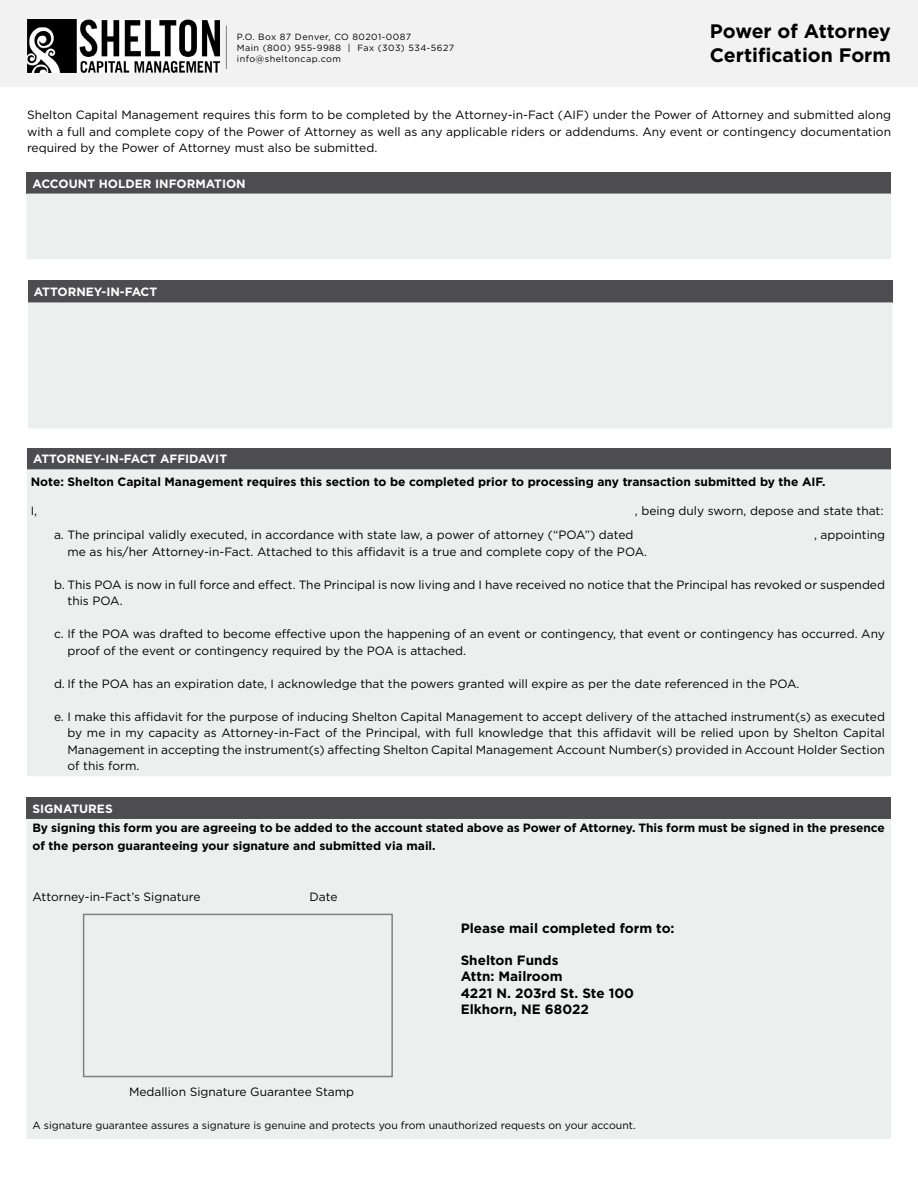
<style>
.page{position:relative;width:918px;height:1188px;background:#fff}
.page>*{position:absolute;margin:0;border:0;box-sizing:border-box;transform-origin:0 0}
.t1{font:700 19.5px/23.4px "Gotham";color:#000}
.t2{font:700 13.5px/16.2px "Gotham";color:#000}
.t3{font:12px/16.5px "Gotham";color:#000}
.t4{font:700 12px/18px "Gotham";color:#000}
.t5{font:700 12px "Gotham";color:#fff}
.t6{font:10.5px "Gotham";color:#000}
.t7{font:9px/10.8px "Gotham";letter-spacing:.05em;color:#000}
</style>
<div class="page">
<div style="left:0;top:0;width:918px;height:87px;background:#f2f2f2"></div>
<img style="left:27px;top:19px;width:192px;height:53px">
<hr style="left:226px;top:26px;width:1px;height:43px;background:#808080">
<div style="left:27px;top:448px;width:864px;height:21px;background:#4d4d4f"></div>
<div style="left:27px;top:469px;width:864px;height:307px;background:#edeeee"></div>
<div style="left:26px;top:172px;width:865px;height:22px;background:#4d4d4f"></div>
<div style="left:26px;top:194px;width:865px;height:65px;background:#edeeee"></div>
<div style="left:26px;top:797px;width:865px;height:22px;background:#4d4d4f"></div>
<div style="left:26px;top:819px;width:865px;height:320px;background:#edeeee"></div>
<div style="left:83px;top:914px;width:310px;height:163px;border:2px solid #808080"></div>
<div style="left:28px;top:280px;width:864px;height:22px;background:#4d4d4f"></div>
<div style="left:28px;top:302px;width:864px;height:126px;background:#edeeee"></div>
<p class="t7" style="left:237px;top:31px;width:219px">P.O. Box 87 Denver, CO 80201-0087<br>Main (800) 955-9988 | Fax (303) 534-5627 info@sheltoncap.com</p>
<h1 class="t1" style="left:710px;top:20px;width:183px">Power of Attorney<br>Certification Form</h1>
<p class="t3" style="left:27px;top:107px;width:866px;text-align:justify">Shelton Capital Management requires this form to be completed by the Attorney-in-Fact (AIF) under the Power of Attorney and submitted along with a full and complete copy of the Power of Attorney as well as any applicable riders or addendums. Any event or contingency documentation required by the Power of Attorney must also be submitted.</p>
<p class="t5" style="left:32px;top:175px;width:215px">ACCOUNT HOLDER INFORMATION</p>
<p class="t5" style="left:34px;top:284px;width:125px">ATTORNEY-IN-FACT</p>
<p class="t5" style="left:33px;top:451px;width:196px">ATTORNEY-IN-FACT AFFIDAVIT</p>
<p class="t4" style="left:31px;top:473px;width:796px">Note: Shelton Capital Management requires this section to be completed prior to processing any transaction submitted by the AIF.</p>
<p class="t3" style="left:31px;top:502px;width:8px">I,</p>
<p class="t3" style="left:635px;top:502px;width:250px">, being duly sworn, depose and state that:</p>
<p class="t3" style="left:54px;top:526px;width:581px">a. The principal validly executed, in accordance with state law, a power of attorney (“POA”) dated</p>
<p class="t3" style="left:814px;top:526px;width:73px">, appointing</p>
<p class="t3" style="left:68px;top:543px;width:581px">me as his/her Attorney-in-Fact. Attached to this affidavit is a true and complete copy of the POA.</p>
<p class="t3" style="left:68px;top:576px;width:819px;text-indent:-14px">b. This POA is now in full force and effect. The Principal is now living and I have received no notice that the Principal has revoked or suspended this POA.</p>
<p class="t3" style="left:68px;top:625px;width:819px;text-indent:-14px">c. If the POA was drafted to become effective upon the happening of an event or contingency, that event or contingency has occurred. Any proof of the event or contingency required by the POA is attached.</p>
<p class="t3" style="left:54px;top:675px;width:747px">d. If the POA has an expiration date, I acknowledge that the powers granted will expire as per the date referenced in the POA.</p>
<p class="t3" style="left:68px;top:708px;width:819px;text-align:justify;text-indent:-14px">e. I make this affidavit for the purpose of inducing Shelton Capital Management to accept delivery of the attached instrument(s) as executed by me in my capacity as Attorney-in-Fact of the Principal, with full knowledge that this affidavit will be relied upon by Shelton Capital Management in accepting the instrument(s) affecting Shelton Capital Management Account Number(s) provided in Account Holder Section of this form.</p>
<p class="t5" style="left:32px;top:801px;width:82px">SIGNATURES</p>
<p class="t4" style="left:32px;top:819px;width:854px">By signing this form you are agreeing to be added to the account stated above as Power of Attorney. This form must be signed in the presence of the person guaranteeing your signature and submitted via mail.</p>
<p class="t3" style="left:32px;top:888px;width:170px">Attorney-in-Fact’s Signature</p>
<p class="t3" style="left:309px;top:888px;width:30px">Date</p>
<p class="t2" style="left:461px;top:920px;width:215px">Please mail completed form to:</p>
<p class="t2" style="left:461px;top:952px;width:175px">Shelton Funds<br>Attn: Mailroom<br>4221 N. 203rd St. Ste 100<br>Elkhorn, NE 68022</p>
<p class="t3" style="left:129px;top:1084px;width:227px">Medallion Signature Guarantee Stamp</p>
<p class="t6" style="left:32px;top:1119px;width:605px">A signature guarantee assures a signature is genuine and protects you from unauthorized requests on your account.</p>
</div>
